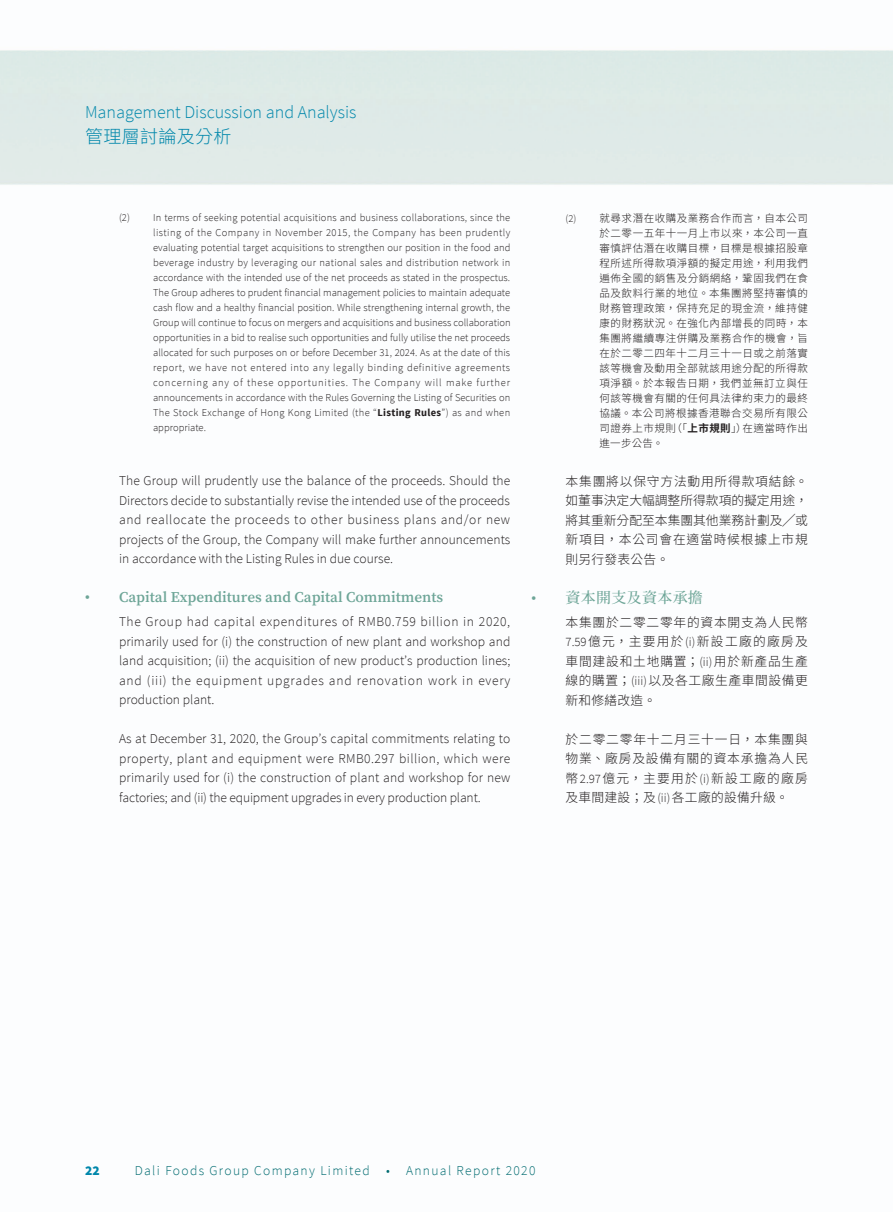
<style>
.page{position:relative;width:893px;height:1212px;background:#fff}
.page>*{position:absolute;margin:0;border:0;box-sizing:border-box;transform-origin:0 0}
.t1{font:300 18px "Source Sans Pro";color:#0087ab}
.t2{font:300 18px "Noto Sans CJ Ktc";letter-spacing:.02em;color:#0087ab}
._02_H2_E{font:600 15px "Source Serif Pro";color:#6da597}
._002_H2_C{font:500 15px "Noto Serif CJ Ktc";letter-spacing:.02em;color:#6da597}
._00_txt_E{font:300 13.5px/19.5px "Source Sans Pro";color:#231f20;text-align:justify}
.t3{font:300 13.5px "Source Sans Pro";letter-spacing:.1em;color:#006b70}
.t4{font:900 13.5px "Source Sans Pro";color:#0087ab}
._000_txt_C{font:300 12.75px/19.5px "Noto Sans CJ Ktc";letter-spacing:.06em;color:#231f20;text-align:justify}
._06_Notes_E{font:300 10.5px/15px "Source Sans Pro";letter-spacing:.03em;color:#231f20;text-align:justify}
._006_Notes_C{font:300 10.5px/15px "Noto Sans CJ Ktc";letter-spacing:.045em;color:#231f20;text-align:justify}
.s1{font-weight:700}
.s2{font-family:"Source Sans Pro"}
.s3{font-family:"Source Serif Pro";font-weight:600}
</style>
<div class="page">
<h1 class="t1" style="left:85px;top:101px;width:273px">Management Discussion and Analysis</h1>
<h1 class="t2" style="left:85px;top:127px;width:148px">管理層討論及分析</h1>
<p class="_06_Notes_E" style="left:153px;top:210px;width:359px;text-indent:-34px">(2) In terms of seeking potential acquisitions and business collaborations, since the listing of the Company in November 2015, the Company has been prudently evaluating potential target acquisitions to strengthen our position in the food and beverage industry by leveraging our national sales and distribution network in accordance with the intended use of the net proceeds as stated in the prospectus.<br>The Group adheres to prudent financial management policies to maintain adequate cash flow and a healthy financial position. While strengthening internal growth, the Group will continue to focus on mergers and acquisitions and business collaboration opportunities in a bid to realise such opportunities and fully utilise the net proceeds allocated for such purposes on or before December 31, 2024. As at the date of this report, we have not entered into any legally binding definitive agreements concerning any of these opportunities. The Company will make further announcements in accordance with the Rules Governing the Listing of Securities on The Stock Exchange of Hong Kong Limited (the “<span class="s1">Listing Rules</span>”) as and when appropriate.</p>
<p class="_00_txt_E" style="left:119px;top:471px;width:393px">The Group will prudently use the balance of the proceeds. Should the Directors decide to substantially revise the intended use of the proceeds and reallocate the proceeds to other business plans and/or new projects of the Group, the Company will make further announcements in accordance with the Listing Rules in due course.</p>
<p class="_02_H2_E" style="left:85px;top:589px;width:360px">• Capital Expenditures and Capital Commitments</p>
<p class="_00_txt_E" style="left:119px;top:612px;width:393px">The Group had capital expenditures of RMB0.759 billion in 2020, primarily used for (i) the construction of new plant and workshop and land acquisition; (ii) the acquisition of new product’s production lines; and (iii) the equipment upgrades and renovation work in every production plant.</p>
<p class="_00_txt_E" style="left:119px;top:729px;width:393px">As at December 31, 2020, the Group’s capital commitments relating to property, plant and equipment were RMB0.297 billion, which were primarily used for (i) the construction of plant and workshop for new factories; and (ii) the equipment upgrades in every production plant.</p>
<p class="_006_Notes_C" style="left:600px;top:211px;width:210px;text-indent:-34px"><span class="s2">(2)</span> 就尋求潛在收購及業務合作而言，自本公司於二零一五年十一月上市以來，本公司一直審慎評估潛在收購目標，目標是根據招股章程所述所得款項淨額的擬定用途，利用我們遍佈全國的銷售及分銷網絡，鞏固我們在食品及飲料行業的地位。本集團將堅持審慎的財務管理政策，保持充足的現金流，維持健康的財務狀況。在強化內部增長的同時，本集團將繼續專注併購及業務合作的機會，旨在於二零二四年十二月三十一日或之前落實該等機會及動用全部就該用途分配的所得款項淨額。於本報告日期，我們並無訂立與任何該等機會有關的任何具法律約束力的最終協議。本公司將根據香港聯合交易所有限公司證券上市規則（「<span class="s1">上市規則</span>」）在適當時作出進一步公告。</p>
<p class="_000_txt_C" style="left:566px;top:472px;width:244px">本集團將以保守方法動用所得款項結餘。如董事決定大幅調整所得款項的擬定用途，將其重新分配至本集團其他業務計劃及╱或新項目，本公司會在適當時候根據上市規則另行發表公告。</p>
<p class="_002_H2_C" style="left:531px;top:589px;width:173px"><span class="s3">•</span> 資本開支及資本承擔</p>
<p class="_000_txt_C" style="left:566px;top:612px;width:244px">本集團於二零二零年的資本開支為人民幣<span class="s2">7.59</span>億元，主要用於<span class="s2">(i)</span>新設工廠的廠房及車間建設和土地購置；<span class="s2">(ii)</span>用於新產品生產線的購置；<span class="s2">(iii)</span>以及各工廠生產車間設備更新和修繕改造。</p>
<p class="_000_txt_C" style="left:566px;top:729px;width:244px">於二零二零年十二月三十一日，本集團與物業、廠房及設備有關的資本承擔為人民幣<span class="s2">2.97</span>億元，主要用於<span class="s2">(i)</span>新設工廠的廠房及車間建設；及<span class="s2">(ii)</span>各工廠的設備升級。</p>
<p class="t4" style="left:85px;top:1162px;width:16px">22</p>
<p class="t3" style="left:135px;top:1162px;width:402px">Dali Foods Group Company Limited • Annual Report 2020</p>
</div>
